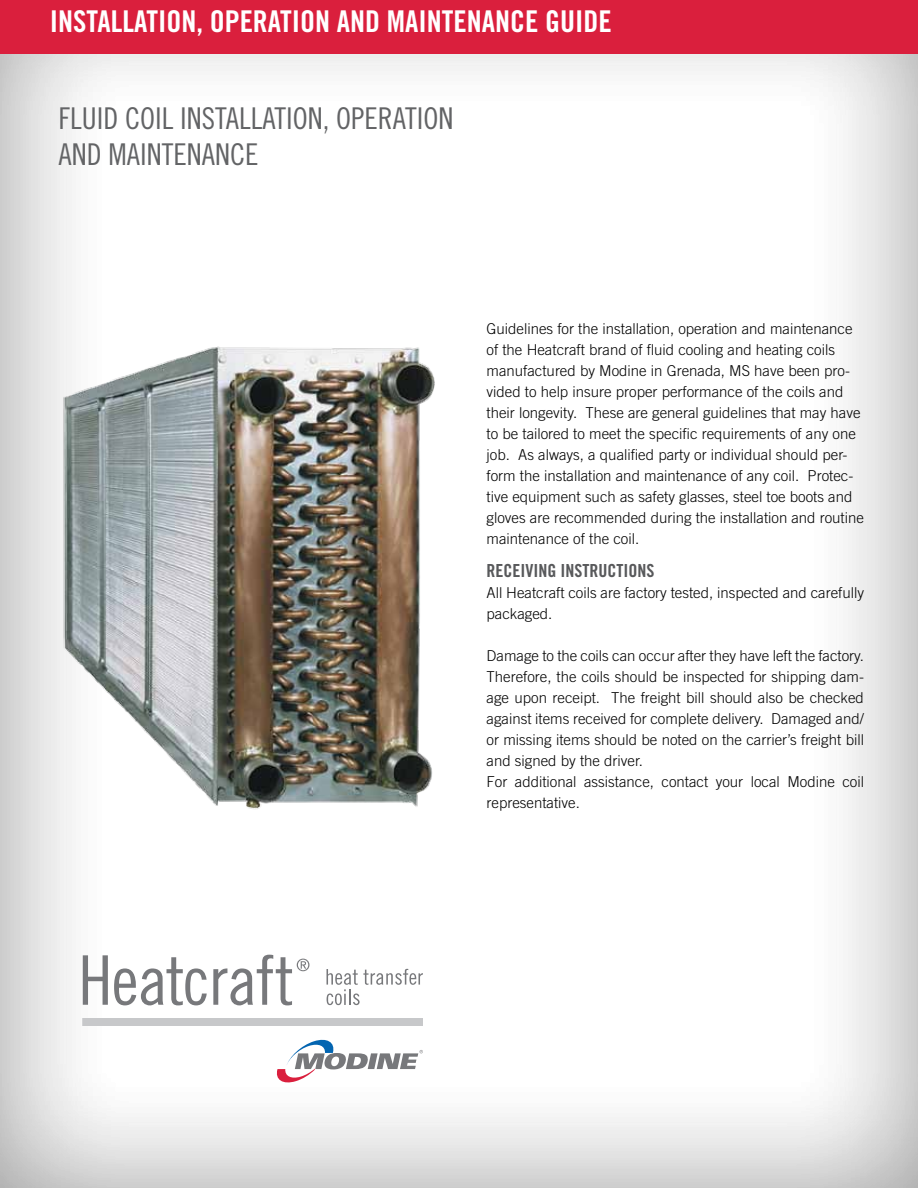
<style>
.page{position:relative;width:918px;height:1188px;background:#fff}
.page>*{position:absolute;margin:0;border:0;box-sizing:border-box;transform-origin:0 0}
.t1{font:30px/36px "Trade Gothic LT Std Cn 18";color:#636466}
.t2{font:30px "Trade Gothic LT Std Bd Cn 20";color:#fff}
.t3{font:18px "Trade Gothic LT Std Bd Cn 20";color:#58595b}
.t4{font:300 15px/21px "Trade Gothic LT Std";color:#000}
</style>
<div class="page">
<div style="left:0;top:0;width:918px;height:1188px;background:#000;opacity:.24"></div>
<svg style="left:327px;top:969px;width:96px;height:36px"></svg>
<svg style="left:83px;top:955px;width:25px;height:50px"></svg>
<svg style="left:114px;top:957px;width:93px;height:48px"></svg>
<svg style="left:213px;top:955px;width:96px;height:50px"></svg>
<div style="left:82px;top:1018px;width:341px;height:8px;background:#c7c8ca"></div>
<svg style="left:275px;top:1037px;width:148px;height:45px"></svg>
<div style="left:0;top:0;width:918px;height:54px;background:#da1f3d"></div>
<img style="left:55px;top:328px;width:392px;height:491px">
<h1 class="t2" style="left:50px;top:4px;width:564px">INSTALLATION, OPERATION AND MAINTENANCE GUIDE</h1>
<h1 class="t1" style="left:58px;top:100px;width:396px">FLUID COIL INSTALLATION, OPERATION<br>AND MAINTENANCE</h1>
<p class="t4" style="left:487px;top:317px;width:379px">Guidelines for the installation, operation and maintenance of the Heatcraft brand of fluid cooling and heating coils manufactured by Modine in Grenada, MS have been pro&shy;vided to help insure proper performance of the coils and their longevity. These are general guidelines that may have to be tailored to meet the specific requirements of any one job. As always, a qualified party or individual should per&shy;form the installation and maintenance of any coil. Protec&shy;tive equipment such as safety glasses, steel toe boots and gloves are recommended during the installation and routine maintenance of the coil.</p>
<p class="t3" style="left:487px;top:559px;width:10px">RECE</p>
<p class="t3" style="left:521px;top:559px;width:55px">IVING INSTRUCT</p>
<p class="t3" style="left:624px;top:559px;width:15px">IONS</p>
<p class="t4" style="left:487px;top:581px;width:379px">All Heatcraft coils are factory tested, inspected and carefully packaged.</p>
<p class="t4" style="left:487px;top:644px;width:379px">Damage to the coils can occur after they have left the factory.<br>Therefore, the coils should be inspected for shipping dam&shy;age upon receipt. The freight bill should also be checked against items received for complete delivery. Damaged and/ or missing items should be noted on the carrier’s freight bill and signed by the driver.<br>For additional assistance, contact your local Modine coil representative.</p>
</div>
